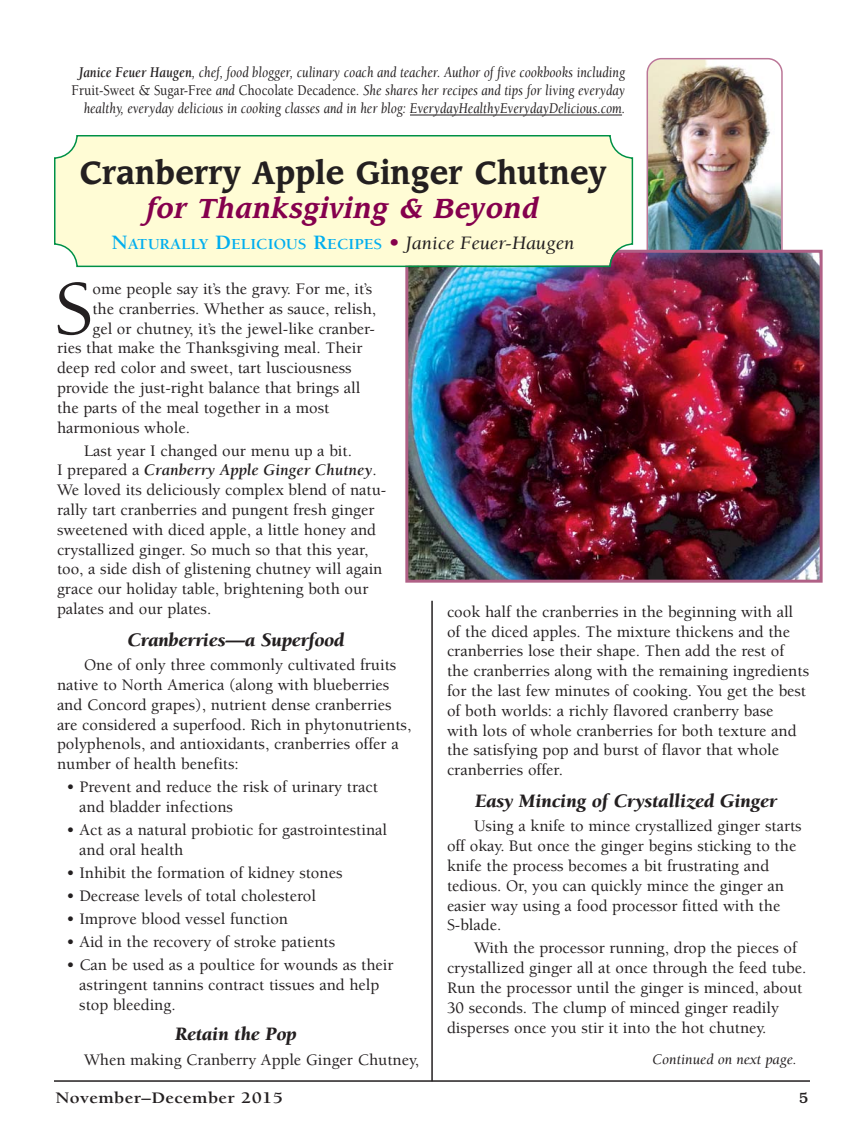
<style>
.page{position:relative;width:864px;height:1134px;background:#fff}
.page>*{position:absolute;margin:0;border:0;box-sizing:border-box;transform-origin:0 0}
.t1{font:500 78.9px "Berkeley";color:#231f20}
.t2{font:700 31.5px "Leawood";letter-spacing:.02em;color:#231f20;scale:.9 1}
.t3{font:italic 700 27px "Leawood";letter-spacing:.02em;color:#85004d;scale:.95 1}
.t4{font:italic 900 19.5px "Berkeley";color:#231f20}
.t5{font:500 16.5px/19.8px "Berkeley";color:#231f20}
.t6{font:700 16.5px "Berkeley";letter-spacing:.015em;color:#231f20;scale:1.15 1}
.t7{font:700 15.75px "Berkeley";color:#00aeef;scale:1.05 1}
.t8{font:italic 15.3px/18.3px "Berkeley";color:#231f20;text-align:right;scale:.86 1}
.t9{font:italic 15px "Berkeley";color:#231f20}
.t10{font:500 15px "Bookman";color:#231f20}
.s1{font-weight:700}
.s2{font-weight:500;font-style:normal}
.s3{font-size:21px}
.s4{font-size:21px;color:#85004d}
.s5{font-weight:400;font-style:italic;font-size:19.5px;color:#231f20}
.s6{font-weight:700;font-style:italic}
</style>
<div class="page">
<hr style="left:54px;top:1080px;width:756px;height:2px;background:#231f20">
<hr style="left:431px;top:601px;width:2px;height:480px;background:#231f20">
<img style="left:647px;top:58px;width:136px;height:192px">
<img style="left:409px;top:254px;width:410px;height:325px">
<div style="left:405px;top:250px;width:418px;height:333px;border:3px solid #b06086"></div>
<hr style="left:410px;top:115px;width:212px;height:1px;background:#231f20">
<div style="left:54px;top:135px;width:579px;height:132px;background:#fffcd5"></div>
<p class="t8" style="left:72px;top:64px;width:645px"><span class="s1">Janice Feuer Haugen</span>, chef, food blogger, culinary coach and teacher. Author of five cookbooks including<br><span class="s2">Fruit-Sweet &amp; Sugar-Free</span> and <span class="s2">Chocolate Decadence</span>. She shares her recipes and tips for living everyday healthy, everyday delicious in cooking classes and in her blog: EverydayHealthyEverydayDelicious.com.</p>
<h2 class="t2" style="left:80px;top:159px;width:586px">Cranberry Apple Ginger Chutney</h2>
<h3 class="t3" style="left:147px;top:197px;width:415px">for Thanksgiving &amp; Beyond</h3>
<p class="t7" style="left:112px;top:238px;width:442px"><span class="s3">N</span>ATURALLY <span class="s3">D</span>ELICIOUS <span class="s3">R</span>ECIPES <span class="s4">•</span> <span class="s5">Janice Feuer-Haugen</span></p>
<h1 class="t1" style="left:55px;top:278px;width:39px">S</h1>
<p class="t5" style="left:92px;top:280px;width:281px">ome people say it’s the gravy. For me, it’s</p>
<p class="t5" style="left:92px;top:300px;width:285px">the cranberries. Whether as sauce, relish,</p>
<p class="t5" style="left:92px;top:320px;width:284px">gel or chutney, it’s the jewel-like cranber-</p>
<p class="t5" style="left:57px;top:340px;width:307px">ries that make the Thanksgiving meal. Their</p>
<p class="t5" style="left:57px;top:360px;width:296px">deep red color and sweet, tart lusciousness</p>
<p class="t5" style="left:57px;top:379px;width:305px">provide the just-right balance that brings all</p>
<p class="t5" style="left:57px;top:399px;width:274px">the parts of the meal together in a most</p>
<p class="t5" style="left:57px;top:419px;width:135px">harmonious whole.</p>
<p class="t5" style="left:57px;top:442px;width:331px;text-indent:27px">Last year I changed our menu up a bit.<br>I prepared a <span class="s6">Cranberry Apple Ginger Chutney</span>.<br>We loved its deliciously complex blend of natu&shy;rally tart cranberries and pungent fresh ginger sweetened with diced apple, a little honey and crystallized ginger. So much so that this year, too, a side dish of glistening chutney will again grace our holiday table, brightening both our palates and our plates.</p>
<p class="t4" style="left:127px;top:632px;width:218px">Cranberries—a Superfood</p>
<p class="t5" style="left:57px;top:657px;width:356px;text-indent:27px">One of only three commonly cultivated fruits native to North America (along with blueberries and Concord grapes), nutrient dense cranberries are considered a superfood. Rich in phytonutrients, polyphenols, and antioxidants, cranberries offer a number of health benefits:</p>
<p class="t5" style="left:79px;top:779px;width:300px;text-indent:-13px">• Prevent and reduce the risk of urinary tract and bladder infections</p>
<p class="t5" style="left:79px;top:822px;width:309px;text-indent:-13px">• Act as a natural probiotic for gastrointestinal and oral health</p>
<p class="t5" style="left:66px;top:864px;width:278px">• Inhibit the formation of kidney stones</p>
<p class="t5" style="left:66px;top:887px;width:251px">• Decrease levels of total cholesterol</p>
<p class="t5" style="left:66px;top:910px;width:223px">• Improve blood vessel function</p>
<p class="t5" style="left:66px;top:934px;width:270px">• Aid in the recovery of stroke patients</p>
<p class="t5" style="left:79px;top:957px;width:316px;text-indent:-13px">• Can be used as a poultice for wounds as their astringent tannins contract tissues and help stop bleeding.</p>
<p class="t4" style="left:175px;top:1027px;width:123px">Retain the Pop</p>
<p class="t5" style="left:84px;top:1051px;width:336px">When making Cranberry Apple Ginger Chutney,</p>
<p class="t5" style="left:447px;top:603px;width:364px">cook half the cranberries in the beginning with all of the diced apples. The mixture thickens and the cranberries lose their shape. Then add the rest of the cranberries along with the remaining ingredients for the last few minutes of cooking. You get the best of both worlds: a richly flavored cranberry base<br>with lots of whole cranberries for both texture and the satisfying pop and burst of flavor that whole cranberries offer.</p>
<p class="t4" style="left:475px;top:793px;width:303px">Easy Mincing of Crystallized Ginger</p>
<p class="t5" style="left:447px;top:818px;width:356px;text-indent:27px">Using a knife to mince crystallized ginger starts off okay. But once the ginger begins sticking to the knife the process becomes a bit frustrating and tedious. Or, you can quickly mince the ginger an easier way using a food processor fitted with the S-blade.</p>
<p class="t5" style="left:447px;top:940px;width:361px;text-indent:27px">With the processor running, drop the pieces of crystallized ginger all at once through the feed tube.<br>Run the processor until the ginger is minced, about 30 seconds. The clump of minced ginger readily disperses once you stir it into the hot chutney.</p>
<p class="t9" style="left:653px;top:1053px;width:146px">Continued on next page.</p>
<p class="t6" style="left:56px;top:1092px;width:199px">November–December 2015</p>
<p class="t10" style="left:799px;top:1093px;width:11px">5</p>
</div>
